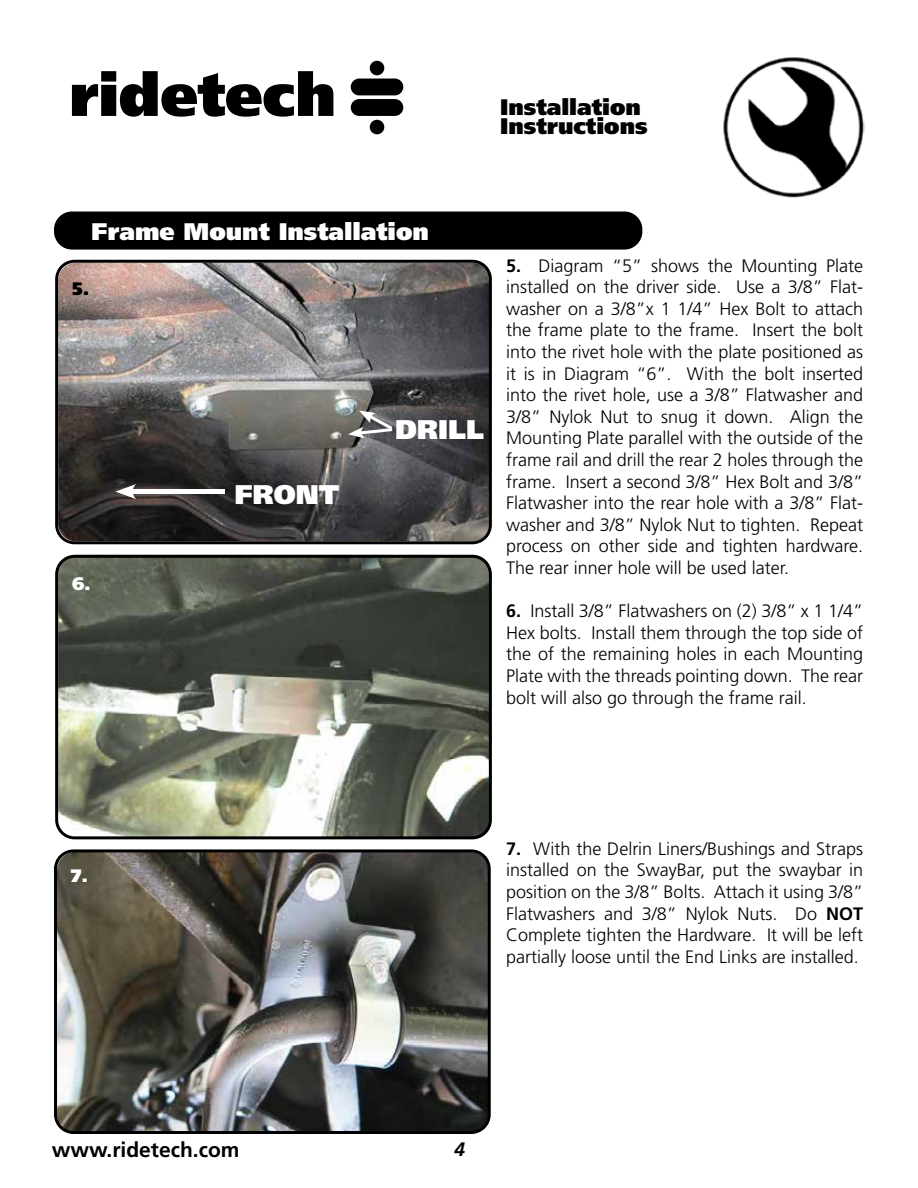
<style>
.page{position:relative;width:918px;height:1188px;background:#fff}
.page>*{position:absolute;margin:0;border:0;box-sizing:border-box;transform-origin:0 0}
.t1{font:900 27px "Frutiger";color:#fff}
.t2{font:900 24px "Frutiger";color:#fff}
.t3{font:900 22.5px/19.5px "Frutiger LT Pro";color:#000}
.t4{font:700 21px "Frutiger LT Pro";color:#000}
.t5{font:italic 700 19.5px "Frutiger LT Pro";color:#000}
.t6{font:300 18px/21.6px "Frutiger";color:#000;text-align:justify}
.t7{font:900 18px "Frutiger";color:#fff}
.t8{font:900 18px "Frutiger";color:#000}
.s1{font-weight:700}
</style>
<div class="page">
<img style="left:723px;top:84px;width:15px;height:86px">
<svg style="left:72px;top:71px;width:261px;height:46px"></svg>
<div style="left:351px;top:79px;width:52px;height:16px;background:#000;border-radius:8px"></div>
<div style="left:351px;top:99px;width:52px;height:17px;background:#000;border-radius:8px"></div>
<div style="left:370px;top:61px;width:14px;height:14px;background:#000;border-radius:50%"></div>
<div style="left:370px;top:120px;width:14px;height:14px;background:#000;border-radius:50%"></div>
<svg style="left:55px;top:555px;width:437px;height:284px;background:#6f7267"></svg>
<div style="left:54px;top:212px;width:588px;height:38px;background:#000;border-radius:18px"></div>
<svg style="left:55px;top:260px;width:437px;height:284px;background:#646060"></svg>
<div style="left:128px;top:489px;width:97px;height:5px;background:#fff"></div>
<svg style="left:115px;top:484px;width:21px;height:15px"></svg>
<svg style="left:348px;top:411px;width:44px;height:27px"></svg>
<img style="left:54px;top:849px;width:437px;height:285px">
<p class="t3" style="left:500px;top:97px;width:149px">Installation<br>Instructions</p>
<h2 class="t2" style="left:92px;top:216px;width:339px">Frame Mount Installation</h2>
<p class="t8" style="left:72px;top:277px;width:19px">5.</p>
<p class="t7" style="left:72px;top:572px;width:20px">6.</p>
<h1 class="t1" style="left:235px;top:478px;width:106px">FRONT</h1>
<h1 class="t1" style="left:395px;top:413px;width:91px">DRILL</h1>
<p class="t6" style="left:506px;top:255px;width:359px"><span class="s1">5.</span> Diagram “5” shows the Mounting Plate installed on the driver side. Use a 3/8” Flat&shy;washer on a 3/8”x 1 1/4” Hex Bolt to attach the frame plate to the frame. Insert the bolt into the rivet hole with the plate positioned as it is in Diagram “6”. With the bolt inserted into the rivet hole, use a 3/8” Flatwasher and 3/8” Nylok Nut to snug it down. Align the Mounting Plate parallel with the outside of the frame rail and drill the rear 2 holes through the frame. Insert a second 3/8” Hex Bolt and 3/8” Flatwasher into the rear hole with a 3/8” Flat&shy;washer and 3/8” Nylok Nut to tighten. Repeat process on other side and tighten hardware.<br>The rear inner hole will be used later.</p>
<p class="t6" style="left:506px;top:600px;width:359px"><span class="s1">6.</span> Install 3/8” Flatwashers on (2) 3/8” x 1 1/4” Hex bolts. Install them through the top side of the of the remaining holes in each Mounting Plate with the threads pointing down. The rear bolt will also go through the frame rail.</p>
<p class="t7" style="left:71px;top:865px;width:19px">7.</p>
<p class="t6" style="left:506px;top:838px;width:359px"><span class="s1">7.</span> With the Delrin Liners/Bushings and Straps installed on the SwayBar, put the swaybar in position on the 3/8” Bolts. Attach it using 3/8” Flatwashers and 3/8” Nylok Nuts. Do <span class="s1">NOT </span>Complete tighten the Hardware. It will be left partially loose until the End Links are installed.</p>
<p class="t4" style="left:52px;top:1137px;width:189px">www.ridetech.com</p>
<p class="t5" style="left:454px;top:1138px;width:12px">4</p>
</div>
